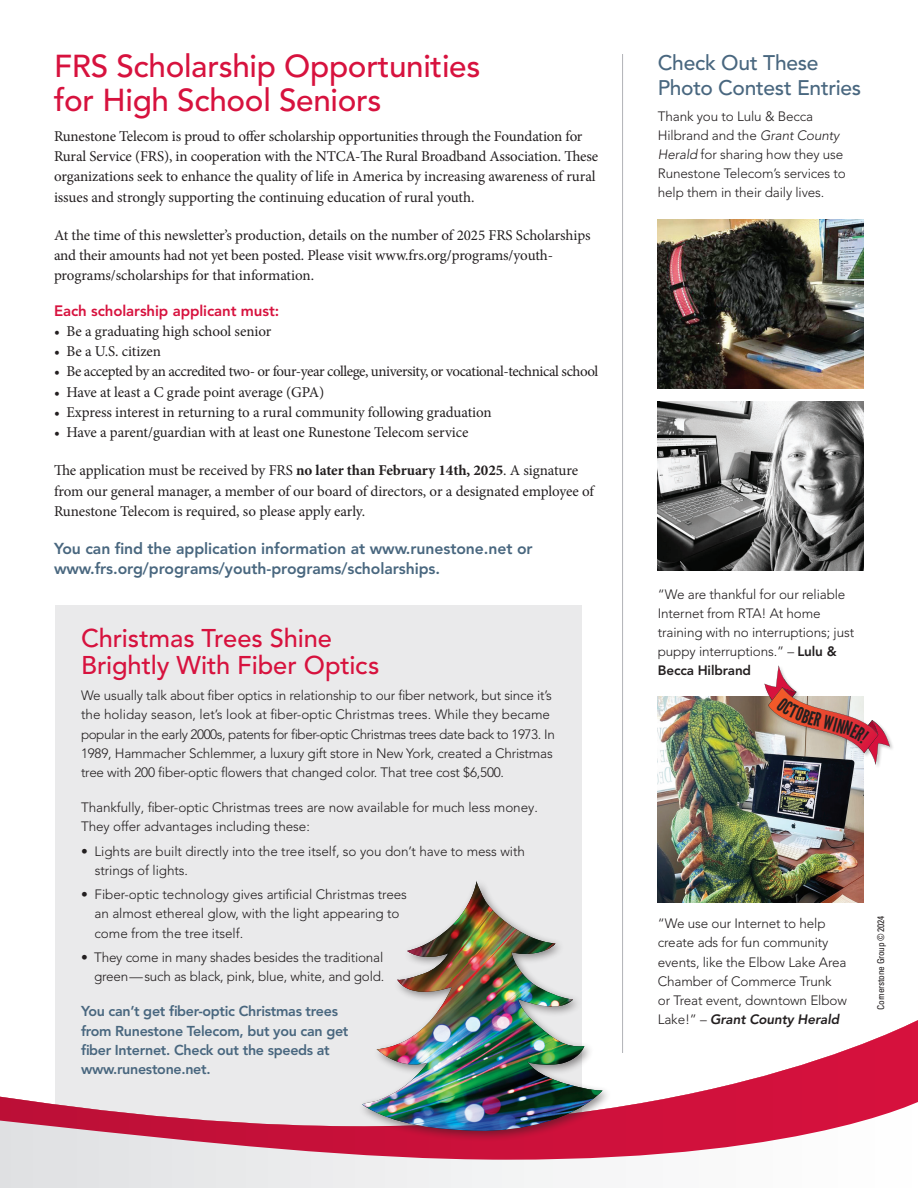
<style>
.page{position:relative;width:918px;height:1188px;background:#fff}
.page>*{position:absolute;margin:0;border:0;box-sizing:border-box;transform-origin:0 0}
.Headlines{font:500 31.5px "Avenir LT Pro";letter-spacing:-.01em;color:#d7123e}
.t1{font:500 25.5px "Avenir LT Pro";letter-spacing:-.005em;color:#d7123e}
.t2{font:500 21px/24.8px "Avenir LT Pro";letter-spacing:-.015em;color:#49677f}
.t3{font:800 15.75px "Avenir LT Pro";letter-spacing:-.005em;color:#49677f}
.body_text{font:15px/20.2px "Minion Pro";letter-spacing:-.01em;color:#231f20}
.body_text-2{font:15px "Minion Pro";letter-spacing:-.03em;color:#231f20}
.body_text-3{font:800 15px "Avenir LT Pro";letter-spacing:-.005em;color:#d7123e}
.t4{font:800 14.25px "Avenir LT Pro";letter-spacing:-.02em;color:#49677f}
.t5{font:300 13.5px/19.2px "Avenir LT Pro";letter-spacing:-.01em;color:#231f20}
.NASd_copyright{font:condensed 9.3px "Univers LT Std";letter-spacing:-.03em;color:#231f20}
.s1{font-weight:700}
.s2{font-style:italic}
.s3{font-weight:800}
.s4{font-weight:800;font-style:italic}
</style>
<div class="page">
<div style="left:55px;top:606px;width:526px;height:582px;background:#eaeaeb"></div>
<img style="left:658px;top:402px;width:206px;height:169px">
<img style="left:658px;top:219px;width:206px;height:169px">
<img style="left:658px;top:697px;width:206px;height:205px">
<hr style="left:622px;top:54px;width:1px;height:999px;background:#b2b3b7">
<svg style="left:0;top:1160px;width:581px;height:28px"></svg>
<svg style="left:0;top:1020px;width:918px;height:140px"></svg>
<div style="left:358px;top:877px;width:254px;height:265px;background:#231f20;opacity:.5"></div>
<img style="left:362px;top:881px;width:241px;height:251px">
<div style="left:764px;top:665px;width:131px;height:104px;background:#231f20;opacity:.25"></div>
<svg style="left:765px;top:665px;width:125px;height:100px"></svg>
<p class="Headlines" style="left:54px;top:47px;width:428px">FRS Scholarship Opportunities</p>
<p class="Headlines" style="left:54px;top:81px;width:329px">for High School Seniors</p>
<p class="body_text" style="left:54px;top:126px;width:546px">Runestone Telecom is proud to offer scholarship opportunities through the Foundation for Rural Service (FRS), in cooperation with the NTCA-The Rural Broadband Association. These organizations seek to enhance the quality of life in America by increasing awareness of rural issues and strongly supporting the continuing education of rural youth.</p>
<p class="body_text" style="left:54px;top:225px;width:538px">At the time of this newsletter’s production, details on the number of 2025 FRS Scholarships and their amounts had not yet been posted. Please visit www.frs.org/programs/youth&shy;programs/scholarships for that information.</p>
<p class="body_text-3" style="left:54px;top:301px;width:227px">Each scholarship applicant must:</p>
<p class="body_text" style="left:54px;top:321px;width:219px">• Be a graduating high school senior</p>
<p class="body_text" style="left:54px;top:341px;width:109px">• Be a U.S. citizen</p>
<p class="body_text-2" style="left:54px;top:361px;width:546px">• Be accepted by an accredited two- or four-year college, university, or vocational-technical school</p>
<p class="body_text" style="left:54px;top:382px;width:272px">• Have at least a C grade point average (GPA)</p>
<p class="body_text" style="left:54px;top:402px;width:439px">• Express interest in returning to a rural community following graduation</p>
<p class="body_text" style="left:54px;top:422px;width:416px">• Have a parent/guardian with at least one Runestone Telecom service</p>
<p class="body_text" style="left:54px;top:460px;width:542px">The application must be received by FRS <span class="s1">no later than February 14th, 2025</span>. A signature from our general manager, a member of our board of directors, or a designated employee of<br>Runestone Telecom is required, so please apply early.</p>
<p class="t3" style="left:54px;top:539px;width:480px">You can find the application information at www.runestone.net or</p>
<p class="t3" style="left:54px;top:559px;width:388px">www.frs.org/programs/youth-programs/scholarships.</p>
<p class="t1" style="left:81px;top:623px;width:253px">Christmas Trees Shine</p>
<p class="t1" style="left:81px;top:650px;width:300px">Brightly With Fiber Optics</p>
<p class="t5" style="left:81px;top:686px;width:475px">We usually talk about fiber optics in relationship to our fiber network, but since it’s the holiday season, let’s look at fiber-optic Christmas trees. While they became popular in the early 2000s, patents for fiber-optic Christmas trees date back to 1973. In 1989, Hammacher Schlemmer, a luxury gift store in New York, created a Christmas tree with 200 fiber-optic flowers that changed color. That tree cost $6,500.</p>
<p class="t5" style="left:81px;top:798px;width:458px">Thankfully, fiber-optic Christmas trees are now available for much less money.<br>They offer advantages including these:</p>
<p class="t5" style="left:95px;top:841px;width:432px;text-indent:-14px">• Lights are built directly into the tree itself, so you don’t have to mess with strings of lights.</p>
<p class="t5" style="left:95px;top:885px;width:314px;text-indent:-14px">• Fiber-optic technology gives artificial Christmas trees an almost ethereal glow, with the light appearing to come from the tree itself.</p>
<p class="t5" style="left:81px;top:948px;width:305px;text-align:right">• They come in many shades besides the traditional green—such as black, pink, blue, white, and gold.</p>
<p class="t4" style="left:81px;top:1003px;width:259px">You can’t get fiber-optic Christmas trees</p>
<p class="t4" style="left:81px;top:1022px;width:269px">from Runestone Telecom, but you can get</p>
<p class="t4" style="left:81px;top:1041px;width:250px">fiber Internet. Check out the speeds at</p>
<p class="t4" style="left:81px;top:1060px;width:131px">www.runestone.net.</p>
<p class="t2" style="left:658px;top:51px;width:205px">Check Out These<br>Photo Contest Entries</p>
<p class="t5" style="left:658px;top:106px;width:190px">Thank you to Lulu &amp; Becca<br>Hilbrand and the <span class="s2">Grant County<br>Herald</span> for sharing how they use<br>Runestone Telecom’s services to help them in their daily lives.</p>
<p class="t5" style="left:658px;top:585px;width:198px">“We are thankful for our reliable<br>Internet from RTA! At home training with no interruptions; just puppy interruptions.” – <span class="s3">Lulu &amp;<br>Becca Hilbrand</span></p>
<p class="t5" style="left:658px;top:914px;width:191px">“We use our Internet to help create ads for fun community events, like the Elbow Lake Area<br>Chamber of Commerce Trunk or Treat event, downtown Elbow<br>Lake!” – <span class="s4">Grant County Herald</span></p>
<p class="NASd_copyright" style="left:875px;top:1010px;width:95px;rotate:-90deg">Cornerstone Group © 2024</p>
</div>
